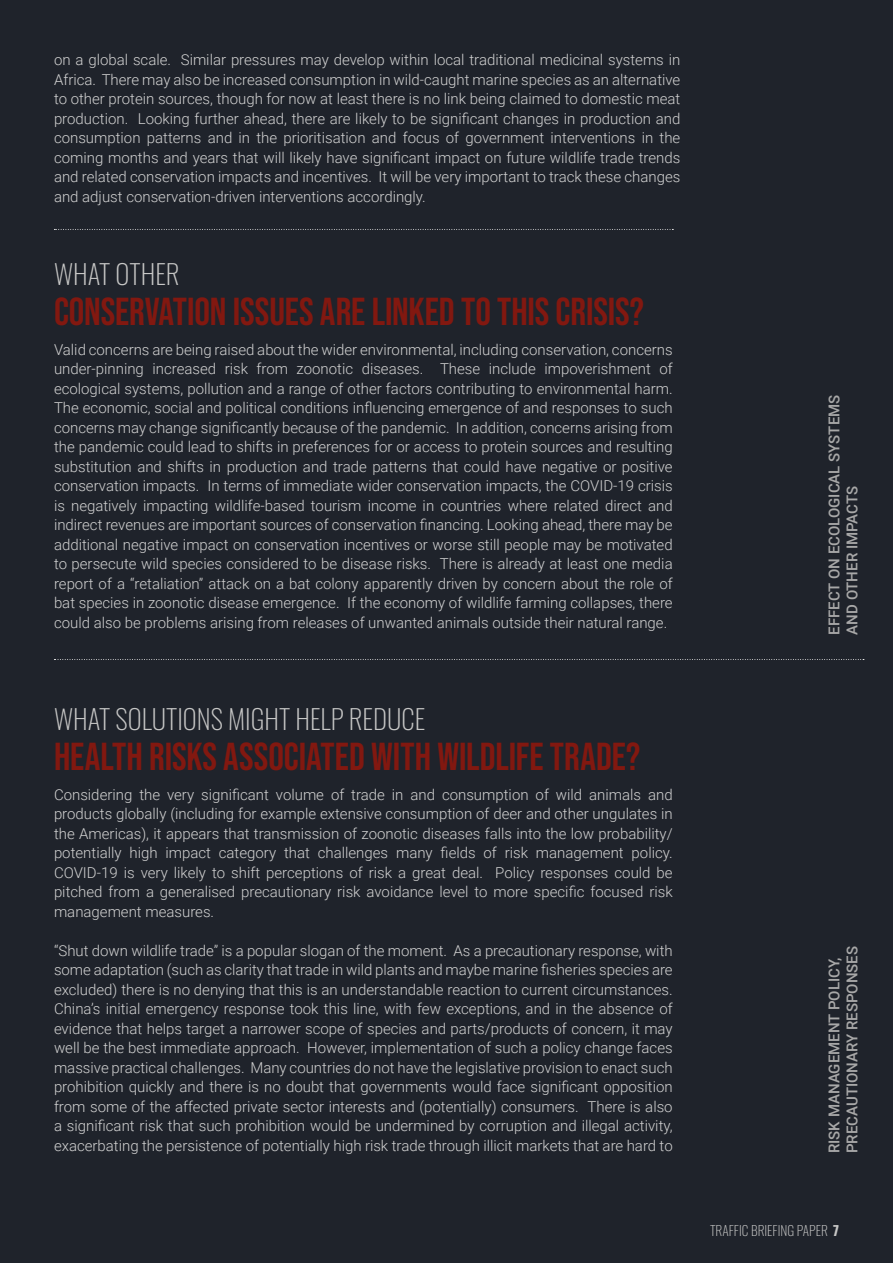
<style>
.page{position:relative;width:893px;height:1263px;background:#1f232b}
.page>*{position:absolute;margin:0;border:0;box-sizing:border-box;transform-origin:0 0}
.t1{font:39px "Bebas Neue";letter-spacing:-.005em;color:#821810}
.t2{font:200 27px "Oswald";color:#c7c7c6}
.t3{font:300 15px/19.5px "Roboto";color:#d1d1d1;text-align:justify}
.t4{font:500 15px/18px "Roboto";color:#a8a8a8}
.t5{font:200 13.5px "Oswald";color:#c7c7c6}
.s1{font-weight:700}
</style>
<div class="page">
<svg style="left:54px;top:229px;width:619px;height:1px"></svg>
<svg style="left:54px;top:659px;width:810px;height:1px"></svg>
<p class="t3" style="left:54px;top:50px;width:628px">on a global scale. Similar pressures may develop within local traditional medicinal systems in Africa. There may also be increased consumption in wild-caught marine species as an alternative to other protein sources, though for now at least there is no link being claimed to domestic meat production. Looking further ahead, there are likely to be significant changes in production and consumption patterns and in the prioritisation and focus of government interventions in the coming months and years that will likely have significant impact on future wildlife trade trends and related conservation impacts and incentives. It will be very important to track these changes and adjust conservation-driven interventions accordingly.</p>
<p class="t2" style="left:54px;top:250px;width:127px">WHAT OTHER</p>
<p class="t1" style="left:54px;top:290px;width:592px">CONSERVATION ISSUES ARE LINKED TO THIS CRISIS?</p>
<p class="t3" style="left:54px;top:339px;width:620px">Valid concerns are being raised about the wider environmental, including conservation, concerns under-pinning increased risk from zoonotic diseases. These include impoverishment of ecological systems, pollution and a range of other factors contributing to environmental harm.<br>The economic, social and political conditions influencing emergence of and responses to such concerns may change significantly because of the pandemic. In addition, concerns arising from the pandemic could lead to shifts in preferences for or access to protein sources and resulting substitution and shifts in production and trade patterns that could have negative or positive conservation impacts. In terms of immediate wider conservation impacts, the COVID-19 crisis is negatively impacting wildlife-based tourism income in countries where related direct and indirect revenues are important sources of conservation financing. Looking ahead, there may be additional negative impact on conservation incentives or worse still people may be motivated to persecute wild species considered to be disease risks. There is already at least one media report of a “retaliation” attack on a bat colony apparently driven by concern about the role of bat species in zoonotic disease emergence. If the economy of wildlife farming collapses, there could also be problems arising from releases of unwanted animals outside their natural range.</p>
<p class="t2" style="left:54px;top:695px;width:373px">WHAT SOLUTIONS MIGHT HELP REDUCE</p>
<p class="t1" style="left:54px;top:735px;width:588px">HEALTH RISKS ASSOCIATED WITH WILDLIFE TRADE?</p>
<p class="t3" style="left:54px;top:784px;width:620px">Considering the very significant volume of trade in and consumption of wild animals and products globally (including for example extensive consumption of deer and other ungulates in the Americas), it appears that transmission of zoonotic diseases falls into the low probability/ potentially high impact category that challenges many fields of risk management policy.<br>COVID-19 is very likely to shift perceptions of risk a great deal. Policy responses could be pitched from a generalised precautionary risk avoidance level to more specific focused risk management measures.</p>
<p class="t3" style="left:54px;top:940px;width:620px">“Shut down wildlife trade” is a popular slogan of the moment. As a precautionary response, with some adaptation (such as clarity that trade in wild plants and maybe marine fisheries species are excluded) there is no denying that this is an understandable reaction to current circumstances.<br>China’s initial emergency response took this line, with few exceptions, and in the absence of evidence that helps target a narrower scope of species and parts/products of concern, it may well be the best immediate approach. However, implementation of such a policy change faces massive practical challenges. Many countries do not have the legislative provision to enact such prohibition quickly and there is no doubt that governments would face significant opposition from some of the affected private sector interests and (potentially) consumers. There is also a significant risk that such prohibition would be undermined by corruption and illegal activity, exacerbating the persistence of potentially high risk trade through illicit markets that are hard to</p>
<p class="t4" style="left:824px;top:635px;width:241px;rotate:-90deg">EFFECT ON ECOLOGICAL SYSTEMS<br>AND OTHER IMPACTS</p>
<p class="t4" style="left:824px;top:1153px;width:209px;rotate:-90deg">RISK MANAGEMENT POLICY,<br>PRECAUTIONARY RESPONSES</p>
<p class="t5" style="left:710px;top:1218px;width:130px">TRAFFIC BRIEFING PAPER <span class="s1">7</span></p>
</div>
